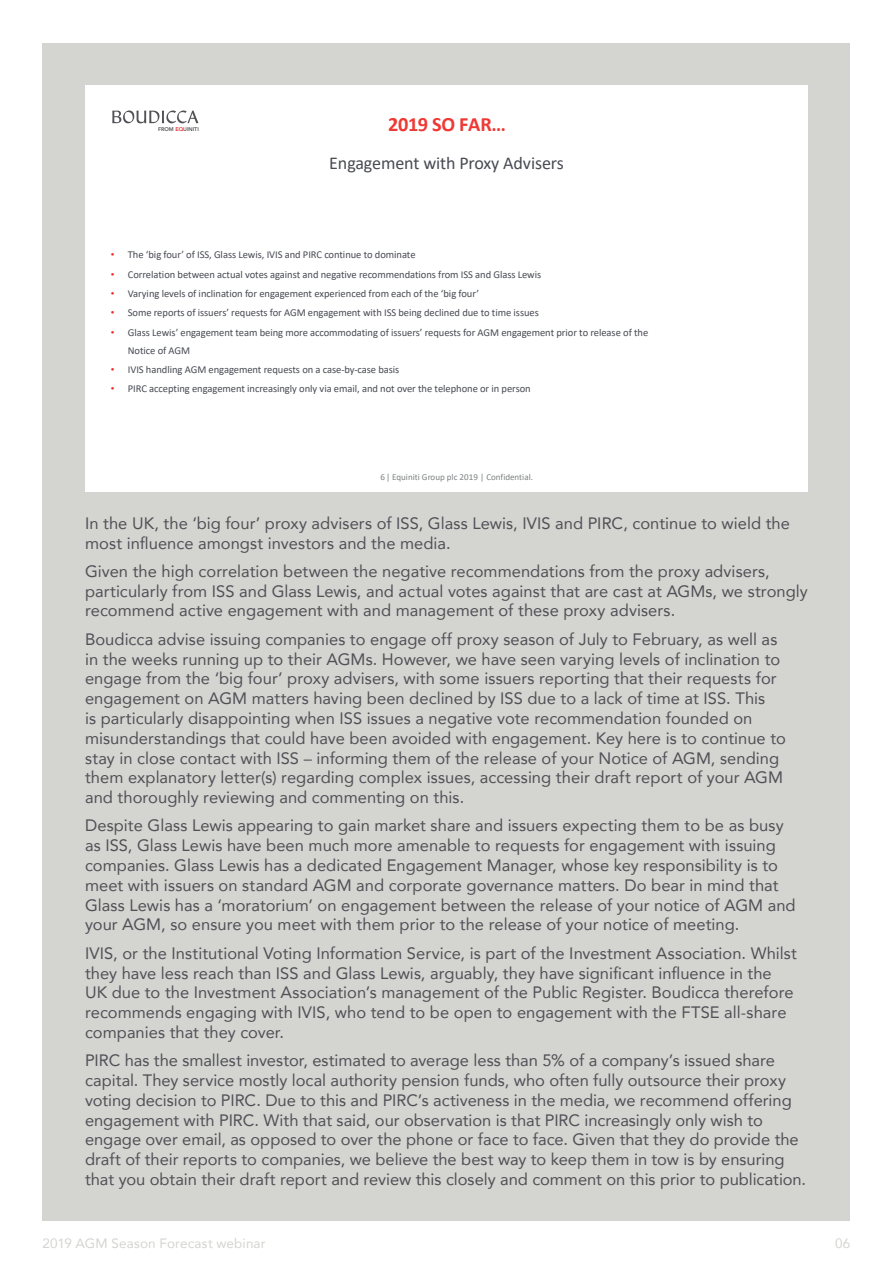
<style>
.page{position:relative;width:893px;height:1263px;background:#fff}
.page>*{position:absolute;margin:0;border:0;box-sizing:border-box;transform-origin:0 0}
.t1{font:700 20.4px "Calibri";letter-spacing:-.015em;color:#ee3935}
.t2{font:18px "Calibri";letter-spacing:-.005em;color:#484b53}
.t3{font:16.5px/19.8px "Avenir";color:#505056}
.t4{font:13.5px "Avenir";letter-spacing:.01em;color:#d4d5d1}
.t5{font:10.5px/18px "Calibri";letter-spacing:-.005em;color:#484b53}
.t6{font:9px "Calibri";color:#7e8182}
.t7{font:800 5.4px "Avenir";color:#505156}
.s1{color:#eb2828}
.s2{font-family:"Arial";color:#ee2f2d}
</style>
<div class="page">
<div style="left:43px;top:43px;width:807px;height:1177px;background:#d4d5d1"></div>
<div style="left:85px;top:85px;width:723px;height:407px;background:#fff"></div>
<svg style="left:112px;top:110px;width:86px;height:13px"></svg>
<p class="t7" style="left:158px;top:125px;width:42px">FROM <span class="s1">EQ</span>UINITI</p>
<p class="t1" style="left:388px;top:110px;width:119px">2019 SO FAR…</p>
<p class="t2" style="left:329px;top:151px;width:236px">Engagement with Proxy Advisers</p>
<p class="t5" style="left:111px;top:245px;width:306px"><span class="s2">•</span> The ‘big four’ of ISS, Glass Lewis, IVIS and PIRC continue to dominate</p>
<p class="t5" style="left:111px;top:265px;width:432px"><span class="s2">•</span> Correlation between actual votes against and negative recommendations from ISS and Glass Lewis</p>
<p class="t5" style="left:111px;top:284px;width:370px"><span class="s2">•</span> Varying levels of inclination for engagement experienced from each of the ‘big four’</p>
<p class="t5" style="left:111px;top:303px;width:429px"><span class="s2">•</span> Some reports of issuers’ requests for AGM engagement with ISS being declined due to time issues</p>
<p class="t5" style="left:128px;top:323px;width:522px;text-indent:-17px"><span class="s2">•</span> Glass Lewis’ engagement team being more accommodating of issuers’ requests for AGM engagement prior to release of the<br>Notice of AGM</p>
<p class="t5" style="left:111px;top:361px;width:290px"><span class="s2">•</span> IVIS handling AGM engagement requests on a case-by-case basis</p>
<p class="t5" style="left:111px;top:379px;width:421px"><span class="s2">•</span> PIRC accepting engagement increasingly only via email, and not over the telephone or in person</p>
<p class="t6" style="left:380px;top:470px;width:154px">6| Equiniti Group plc 2019 | Confidential.</p>
<p class="t3" style="left:85px;top:513px;width:706px">In the UK, the ‘big four’ proxy advisers of ISS, Glass Lewis, IVIS and PIRC, continue to wield the most influence amongst investors and the media.</p>
<p class="t3" style="left:85px;top:561px;width:724px">Given the high correlation between the negative recommendations from the proxy advisers, particularly from ISS and Glass Lewis, and actual votes against that are cast at AGMs, we strongly recommend active engagement with and management of these proxy advisers.</p>
<p class="t3" style="left:85px;top:629px;width:702px">Boudicca advise issuing companies to engage off proxy season of July to February, as well as in the weeks running up to their AGMs. However, we have seen varying levels of inclination to engage from the ‘big four’ proxy advisers, with some issuers reporting that their requests for engagement on AGM matters having been declined by ISS due to a lack of time at ISS. This<br>is particularly disappointing when ISS issues a negative vote recommendation founded on misunderstandings that could have been avoided with engagement. Key here is to continue to stay in close contact with ISS – informing them of the release of your Notice of AGM, sending them explanatory letter(s) regarding complex issues, accessing their draft report of your AGM and thoroughly reviewing and commenting on this.</p>
<p class="t3" style="left:85px;top:815px;width:712px">Despite Glass Lewis appearing to gain market share and issuers expecting them to be as busy as ISS, Glass Lewis have been much more amenable to requests for engagement with issuing companies. Glass Lewis has a dedicated Engagement Manager, whose key responsibility is to meet with issuers on standard AGM and corporate governance matters. Do bear in mind that Glass Lewis has a ‘moratorium’ on engagement between the release of your notice of AGM and your AGM, so ensure you meet with them prior to the release of your notice of meeting.</p>
<p class="t3" style="left:85px;top:943px;width:713px">IVIS, or the Institutional Voting Information Service, is part of the Investment Association. Whilst they have less reach than ISS and Glass Lewis, arguably, they have significant influence in the UK due to the Investment Association’s management of the Public Register. Boudicca therefore recommends engaging with IVIS, who tend to be open to engagement with the FTSE all-share companies that they cover.</p>
<p class="t3" style="left:85px;top:1050px;width:723px">PIRC has the smallest investor, estimated to average less than 5% of a company’s issued share capital. They service mostly local authority pension funds, who often fully outsource their proxy voting decision to PIRC. Due to this and PIRC’s activeness in the media, we recommend offering engagement with PIRC. With that said, our observation is that PIRC increasingly only wish to engage over email, as opposed to over the phone or face to face. Given that they do provide the draft of their reports to companies, we believe the best way to keep them in tow is by ensuring that you obtain their draft report and review this closely and comment on this prior to publication.</p>
<p class="t4" style="left:43px;top:1233px;width:225px">2019 AGM Season Forecast webinar</p>
<p class="t4" style="left:835px;top:1233px;width:17px">06</p>
</div>
